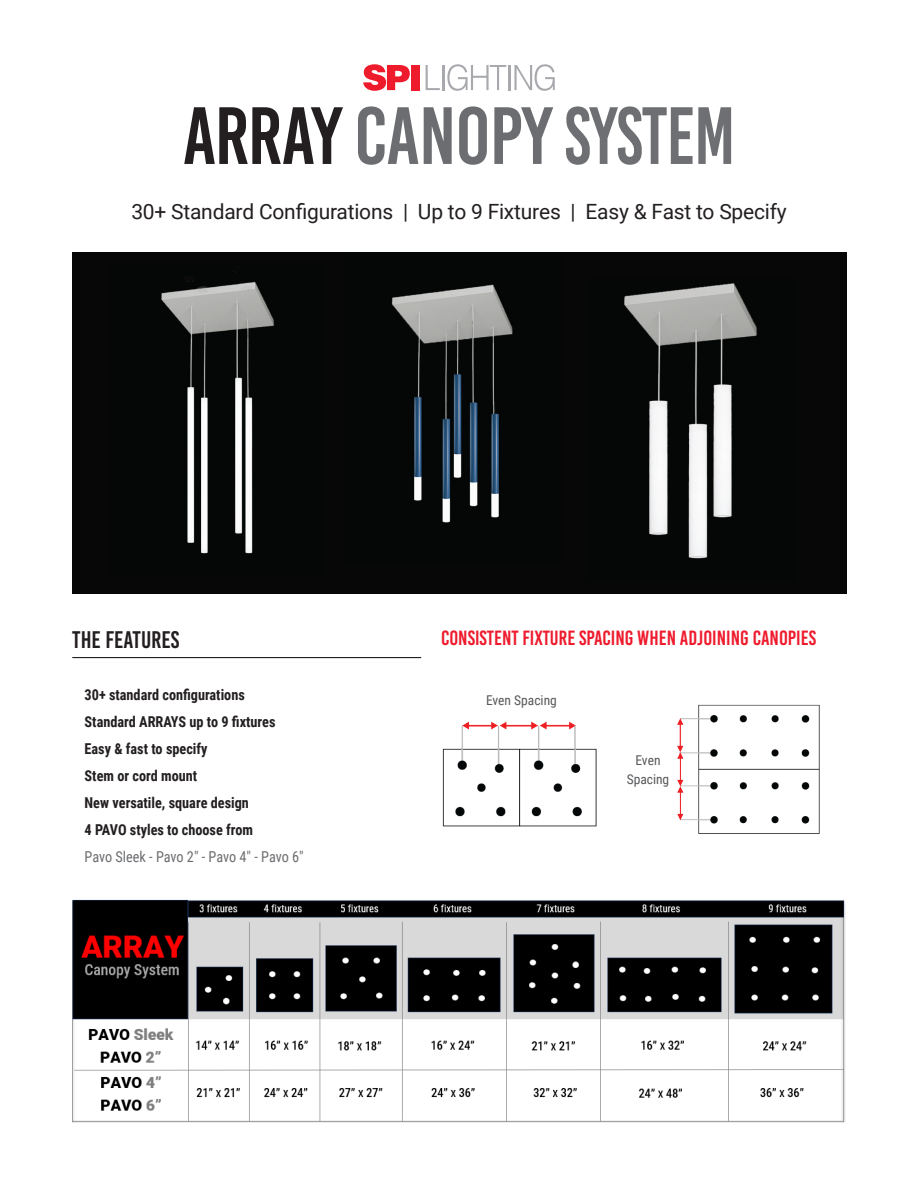
<style>
.page{position:relative;width:918px;height:1188px;background:#fff}
.page>*{position:absolute;margin:0;border:0;box-sizing:border-box;transform-origin:0 0}
.Family_Product_Headline{font:81px "Bebas Kai";letter-spacing:-.01em;color:#6c6d70}
.Basics_Header_Underlined{font:24px "Bebas Kai";color:#231f20}
.USP_pipe_separated{font:21px "Roboto";letter-spacing:-.01em;color:#231f20}
.Photometric_distribution{font:20.55px "Bebas Kai";color:#ee1b2d}
.Basics_text{font:700 15px "Roboto Condensed";color:#231f20;scale:.95 1}
.Basics_text-2{font:15px "Roboto Condensed";letter-spacing:-.005em;color:#6c6d70;scale:.95 1}
.Photometric_distribution-2{font:13.5px "Roboto Condensed";color:#57585a}
.s1{color:#231f20}
.s2{color:#6d6f72}
</style>
<div class="page">
<svg style="left:363px;top:64px;width:47px;height:27px"></svg>
<div style="left:411px;top:65px;width:8px;height:25px;background:#ee1b2d"></div>
<svg style="left:426px;top:65px;width:14px;height:25px"></svg>
<hr style="left:442px;top:65px;width:3px;height:25px;background:#a8a9ad">
<svg style="left:447px;top:64px;width:59px;height:27px"></svg>
<hr style="left:508px;top:65px;width:3px;height:25px;background:#a8a9ad">
<svg style="left:514px;top:64px;width:41px;height:27px"></svg>
<img style="left:72px;top:252px;width:774px;height:342px">
<hr style="left:72px;top:657px;width:349px;height:1px;background:#231f20">
<img style="left:72px;top:899px;width:773px;height:223px">
<img style="left:442px;top:721px;width:155px;height:106px">
<img style="left:677px;top:704px;width:143px;height:130px">
<p class="Family_Product_Headline" style="left:183px;top:92px;width:554px"><span class="s1">ARRAY</span> CANOPY <span class="s2">SYSTEM</span></p>
<p class="USP_pipe_separated" style="left:131px;top:197px;width:657px">30+ Standard Configurations | Up to 9 Fixtures | Easy &amp; Fast to Specify</p>
<p class="Basics_Header_Underlined" style="left:72px;top:627px;width:108px">THE FEATURES</p>
<p class="Basics_text" style="left:85px;top:684px;width:170px">30+ standard configurations</p>
<p class="Basics_text" style="left:85px;top:711px;width:203px">Standard ARRAYS up to 9 fixtures</p>
<p class="Basics_text" style="left:85px;top:738px;width:131px">Easy &amp; fast to specify</p>
<p class="Basics_text" style="left:85px;top:765px;width:120px">Stem or cord mount</p>
<p class="Basics_text" style="left:85px;top:792px;width:175px">New versatile, square design</p>
<p class="Basics_text" style="left:85px;top:819px;width:179px">4 PAVO styles to choose from</p>
<p class="Basics_text-2" style="left:85px;top:846px;width:232px">Pavo Sleek - Pavo 2" - Pavo 4" - Pavo 6"</p>
<p class="Photometric_distribution" style="left:441px;top:627px;width:377px">CONSISTENT FIXTURE SPACING WHEN ADJOINING CANOPIES</p>
<p class="Photometric_distribution-2" style="left:486px;top:691px;width:72px">Even Spacing</p>
<p class="Photometric_distribution-2" style="left:635px;top:750px;width:27px">Even</p>
<p class="Photometric_distribution-2" style="left:627px;top:770px;width:44px">Spacing</p>
</div>
